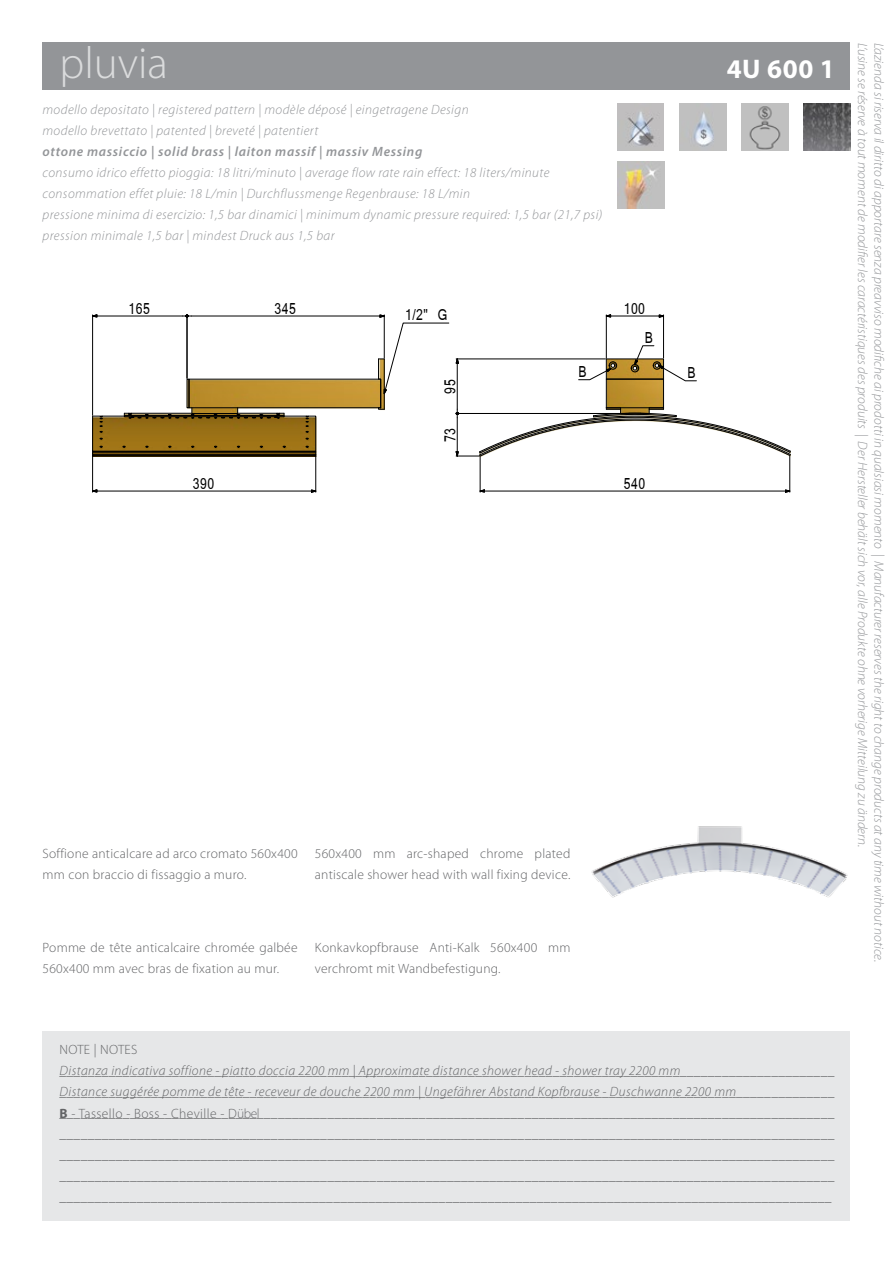
<style>
.page{position:relative;width:893px;height:1263px;background:#fff}
.page>*{position:absolute;margin:0;border:0;box-sizing:border-box;transform-origin:0 0}
.t1{font:300 45px "Myriad Pro";color:#dadbdc}
.t2{font:700 27px "Myriad Pro";color:#fff}
.t3{font:24.3px "Kartika";letter-spacing:.025em;color:#000;scale:.8 1}
.t4{font:300 13.5px/21px "Myriad Pro";letter-spacing:.02em;color:#636466}
.t5{font:italic 300 13.5px/21px "Myriad Pro";letter-spacing:.03em;color:#939598}
.t6{font:italic 300 13.5px "Myriad Pro";color:#939598}
.t7{font:italic 300 13.5px/20.9px "Myriad Pro";letter-spacing:.03em;color:#636466}
.s1{font-weight:600}
.s2{font-weight:600;font-style:normal}
.s3{font-weight:700}
.s4{color:#6d6e71}
</style>
<div class="page">
<div style="left:43px;top:1031px;width:807px;height:189px;background:#e6e7e8"></div>
<div style="left:43px;top:43px;width:807px;height:47px;background:#939598"></div>
<img style="left:93px;top:359px;width:291px;height:97px">
<svg style="left:93px;top:413px;width:223px;height:43px;background:#805f17"></svg>
<div style="left:187px;top:379px;width:2px;height:29px;border:1px solid #000"></div>
<div style="left:189px;top:379px;width:192px;height:29px;border:1px solid #000"></div>
<img style="left:605px;top:380px;width:92px;height:28px">
<div style="left:606px;top:379px;width:58px;height:29px;border:1px solid #000"></div>
<hr style="left:484px;top:491px;width:301px;height:1px;background:#000">
<hr style="left:480px;top:457px;width:1px;height:35px;background:#000">
<hr style="left:789px;top:456px;width:1px;height:36px;background:#000">
<hr style="left:97px;top:491px;width:214px;height:1px;background:#000">
<hr style="left:92px;top:456px;width:1px;height:36px;background:#000">
<hr style="left:315px;top:456px;width:1px;height:36px;background:#000">
<svg style="left:456px;top:408px;width:335px;height:49px"></svg>
<hr style="left:457px;top:363px;width:1px;height:46px;background:#000">
<hr style="left:456px;top:359px;width:149px;height:1px;background:#000">
<hr style="left:456px;top:413px;width:164px;height:1px;background:#000">
<svg style="left:378px;top:323px;width:71px;height:86px"></svg>
<hr style="left:611px;top:316px;width:48px;height:1px;background:#000">
<hr style="left:663px;top:315px;width:1px;height:43px;background:#000">
<hr style="left:606px;top:315px;width:1px;height:43px;background:#000">
<hr style="left:97px;top:316px;width:86px;height:1px;background:#000">
<hr style="left:92px;top:315px;width:1px;height:100px;background:#000">
<svg style="left:183px;top:314px;width:8px;height:3px"></svg>
<hr style="left:191px;top:316px;width:189px;height:1px;background:#000">
<hr style="left:384px;top:315px;width:1px;height:43px;background:#000">
<hr style="left:187px;top:315px;width:1px;height:63px;background:#000">
<svg style="left:578px;top:346px;width:118px;height:35px"></svg>
<img style="left:617px;top:104px;width:47px;height:46px">
<img style="left:680px;top:104px;width:46px;height:46px">
<img style="left:741px;top:104px;width:47px;height:46px">
<img style="left:804px;top:104px;width:46px;height:46px">
<img style="left:617px;top:162px;width:47px;height:46px">
<img style="left:591px;top:826px;width:257px;height:72px">
<h1 class="t1" style="left:60px;top:39px;width:110px">pluvia</h1>
<p class="t5" style="left:43px;top:99px;width:561px">modello depositato | registered pattern | modèle déposé | eingetragene Design<br>modello brevettato | patented | breveté | patentiert<br><span class="s1">ottone massiccio</span> <span class="s2">|</span> <span class="s1">solid brass | laiton massif | massiv Messing<br></span>consumo idrico effetto pioggia: 18 litri/minuto | average flow rate rain effect: 18 liters/minute consommation effet pluie: 18 L/min | Durchflussmenge Regenbrause: 18 L/min<br>pressione minima di esercizio: 1,5 bar dinamici | minimum dynamic pressure required: 1,5 bar (21,7 psi) pression minimale 1,5 bar | mindest Druck aus 1,5 bar</p>
<h3 class="t3" style="left:129px;top:297px;width:28px">165</h3>
<h3 class="t3" style="left:274px;top:297px;width:28px">345</h3>
<h3 class="t3" style="left:624px;top:297px;width:28px">100</h3>
<h3 class="t3" style="left:405px;top:303px;width:54px">1/2" G</h3>
<h3 class="t3" style="left:439px;top:394px;width:19px;rotate:-90deg">95</h3>
<h3 class="t3" style="left:439px;top:442px;width:19px;rotate:-90deg">73</h3>
<h3 class="t3" style="left:579px;top:360px;width:12px">B</h3>
<h3 class="t3" style="left:645px;top:326px;width:12px">B</h3>
<h3 class="t3" style="left:193px;top:472px;width:28px">390</h3>
<h3 class="t3" style="left:624px;top:472px;width:28px">540</h3>
<p class="t4" style="left:43px;top:843px;width:257px">Soffione anticalcare ad arco cromato 560x400 mm con braccio di fissaggio a muro.</p>
<p class="t4" style="left:315px;top:843px;width:257px">560x400 mm arc-shaped chrome plated antiscale shower head with wall fixing device.</p>
<p class="t4" style="left:43px;top:937px;width:257px">Pomme de tête anticalcaire chromée galbée<br>560x400 mm avec bras de fixation au mur.</p>
<p class="t4" style="left:315px;top:937px;width:257px">Konkavkopfbrause Anti-Kalk 560x400 mm verchromt mit Wandbefestigung.</p>
<h3 class="t3" style="left:687px;top:361px;width:12px">B</h3>
<h2 class="t2" style="left:727px;top:51px;width:110px">4U 600 1</h2>
<p class="t6" style="left:870px;top:43px;width:806px;rotate:90deg">L’usine se réserve à tout moment de modifier les caractéristiques des produits | Der Hersteller behält sich vor, alle Produkte ohne vorherige Mitteilung zu ändern.</p>
<p class="t6" style="left:886px;top:43px;width:921px;rotate:90deg">L’azienda si riserva il diritto di apportare senza preavviso modifiche ai prodotti in qualsiasi momento | Manufacturer reserves the right to change products at any time without notice.</p>
<p class="t4" style="left:60px;top:1039px;width:776px">NOTE | NOTES ______________________________________________________________________________________________________________ ______________________________________________________________________________________________________________ ______________________________________________________________________________________________________________ ______________________________________________________________________________________________________________ ______________________________________________________________________________________________________________ ______________________________________________________________________________________________________________ ______________________________________________________________________________________________________________</p>
<p class="t7" style="left:60px;top:1060px;width:678px">Distanza indicativa soffione - piatto doccia 2200 mm | Approximate distance shower head - shower tray 2200 mm<br>Distance suggérée pomme de tête - receveur de douche 2200 mm | Ungefährer Abstand Kopfbrause - Duschwanne 2200 mm</p>
<p class="t4" style="left:60px;top:1103px;width:202px"><span class="s3">B</span> - Tassello - Boss - Cheville - D<span class="s4">übel</span></p>
</div>
